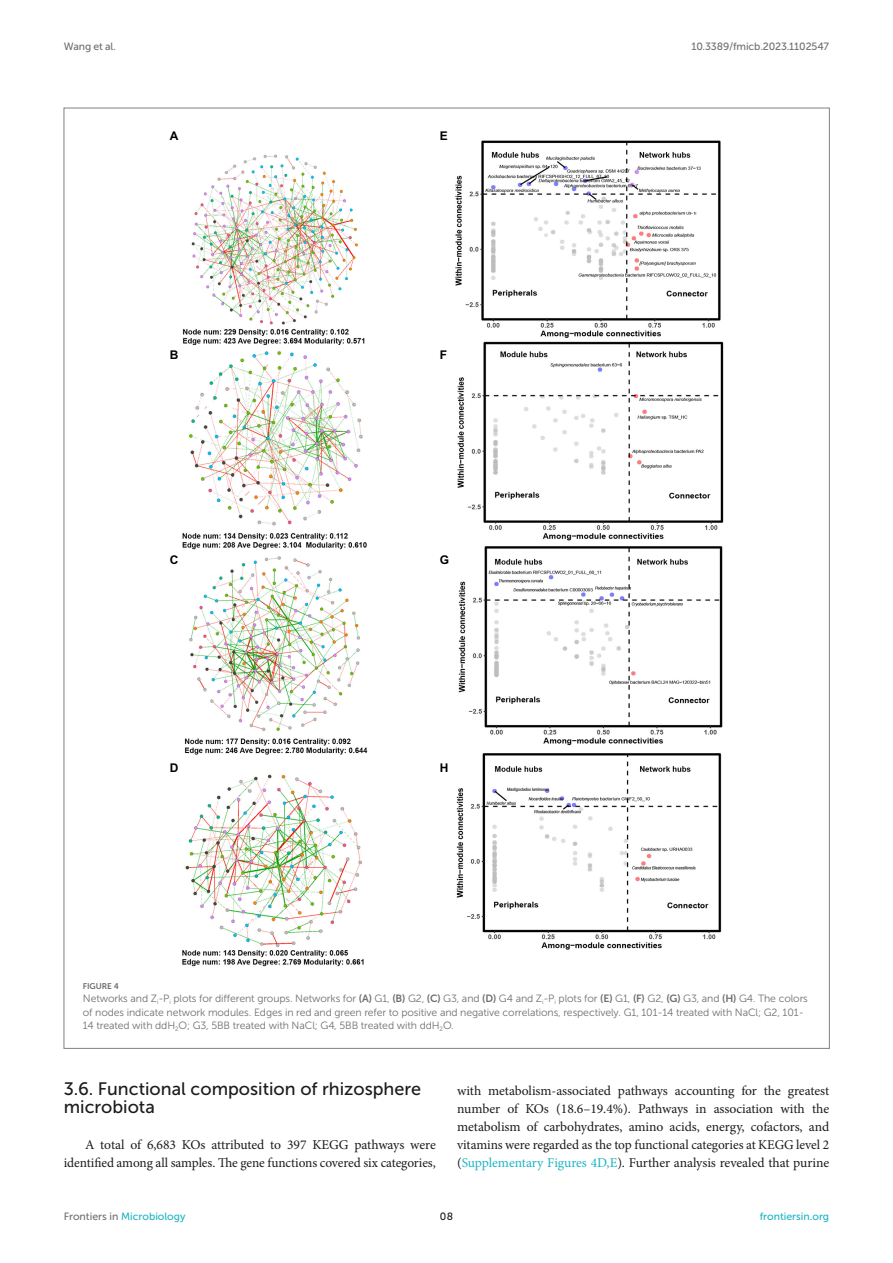
<style>
.page{position:relative;width:893px;height:1263px;background:#fff}
.page>*{position:absolute;margin:0;border:0;box-sizing:border-box;transform-origin:0 0}
.HEAD_2{font:18px/18px "Museo Sans 500";color:#1b1c1b}
.TEXT_FLUSH{font:13.5px/18px "Minion Pro";letter-spacing:-.005em;color:#1b1c1b;text-align:right}
.t1{font:700 12px "Arial";color:#000}
.FIG_LEG{font:10.5px/13.5px "Museo Sans 300";letter-spacing:-.01em;color:#706f70}
.t2{font:10.5px "Museo Sans 500";color:#1db5c3}
.t3{font:10.5px "Museo Sans 500";letter-spacing:-.015em;color:#706f70}
.t4{font:10.5px "Museo Sans 500";color:#1b1c1b}
.FIG_HD{font:8.25px "Museo Sans 700";letter-spacing:-.01em;color:#706f70}
.s1{font-family:"Museo Sans 700"}
.s2{color:#1db5c3}
.s3{color:#706f70}
</style>
<div class="page">
<img style="left:182px;top:140px;width:542px;height:827px">
<p class="t3" style="left:64px;top:41px;width:53px">Wang et al.</p>
<p class="t3" style="left:691px;top:41px;width:139px">10.3389/fmicb.2023.1102547</p>
<p class="t1" style="left:170px;top:127px;width:10px">A</p>
<p class="t1" style="left:440px;top:127px;width:10px">E</p>
<p class="t1" style="left:170px;top:346px;width:10px">B</p>
<p class="t1" style="left:440px;top:346px;width:9px">F</p>
<p class="t1" style="left:170px;top:551px;width:10px">C</p>
<p class="t1" style="left:440px;top:551px;width:11px">G</p>
<p class="t1" style="left:170px;top:760px;width:10px">D</p>
<p class="t1" style="left:440px;top:760px;width:10px">H</p>
<p class="FIG_HD" style="left:83px;top:981px;width:37px">FIGURE 4</p>
<p class="FIG_LEG" style="left:83px;top:992px;width:727px">Networks and Z<sub>i</sub>-P<sub>i</sub> plots for different groups. Networks for <span class="s1">(A)</span> G1, <span class="s1">(B)</span> G2, <span class="s1">(C)</span> G3, and <span class="s1">(D)</span> G4 and Z<sub>i</sub>-P<sub>i</sub> plots for <span class="s1">(E)</span> G1, <span class="s1">(F)</span> G2, <span class="s1">(G)</span> G3, and <span class="s1">(H)</span> G4. The colors of nodes indicate network modules. Edges in red and green refer to positive and negative correlations, respectively. G1, 101-14 treated with NaCl; G2, 101-<br>14 treated with ddH<sub>2</sub>O; G3, 5BB treated with NaCl; G4, 5BB treated with ddH<sub>2</sub>O.</p>
<p class="HEAD_2" style="left:64px;top:1080px;width:359px">3.6. Functional composition of rhizosphere microbiota</p>
<p class="TEXT_FLUSH" style="left:64px;top:1136px;width:374px">A total of 6,683 KOs attributed to 397 KEGG pathways were identified among all samples. The gene functions covered six categories,</p>
<p class="TEXT_FLUSH" style="left:457px;top:1082px;width:374px;text-align:justify">with metabolism-associated pathways accounting for the greatest number of KOs (18.6–19.4%). Pathways in association with the metabolism of carbohydrates, amino acids, energy, cofactors, and vitamins were regarded as the top functional categories at KEGG level 2 (<span class="s2">Supplementary Figures 4D,E</span>). Further analysis revealed that purine</p>
<p class="t2" style="left:64px;top:1211px;width:123px"><span class="s3">Frontiers in</span> Microbiology</p>
<p class="t4" style="left:440px;top:1211px;width:15px">08</p>
<p class="t2" style="left:760px;top:1211px;width:71px">frontiersin.org</p>
</div>
